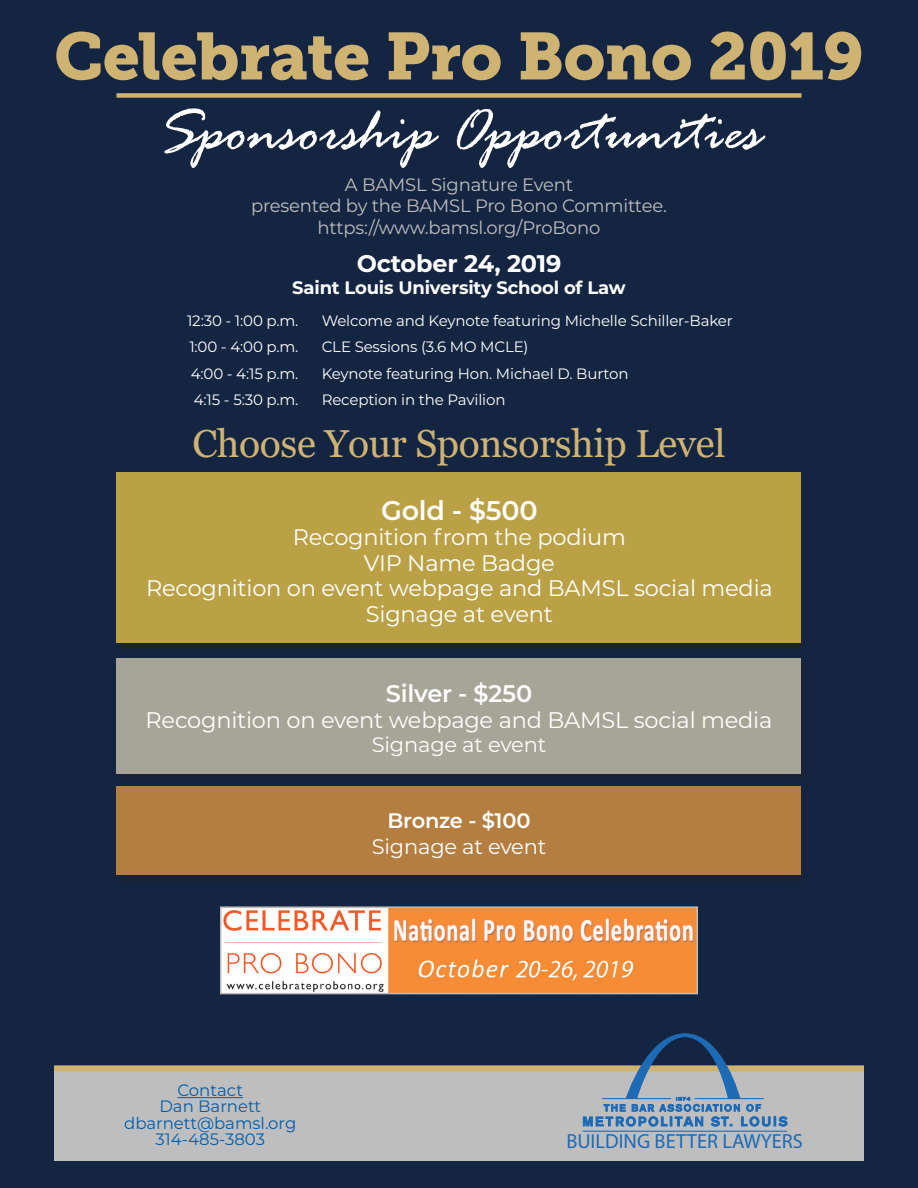
<style>
.page{position:relative;width:918px;height:1188px;background:#142542}
.page>*{position:absolute;margin:0;border:0;box-sizing:border-box;transform-origin:0 0}
.t1{font:66px "Museo Slab 900";letter-spacing:-.01em;color:#ceb373}
.t2{font:italic 63px "Rage";color:#fff}
.t3{font:39px "Georgia";letter-spacing:-.01em;color:#ceb373}
.t4{font:600 27px "Montserrat";letter-spacing:-.01em;color:#fff}
.t5{font:700 24px "Montserrat";letter-spacing:-.01em;color:#fff}
.t6{font:600 24px "Montserrat";letter-spacing:-.01em;color:#fff}
.t7{font:22.5px "Montserrat";letter-spacing:-.01em;color:#fff}
.t8{font:21px "Montserrat";letter-spacing:-.01em;color:#fff}
.t9{font:600 21px "Montserrat";letter-spacing:-.01em;color:#fff}
.t10{font:20.4px "Myriad Pro";color:#1d6ab5}
.t11{font:18px/21.3px "Montserrat";letter-spacing:-.01em;color:#bfbebe;text-align:center}
.t12{font:700 18px "Montserrat";letter-spacing:-.01em;color:#fff}
.t13{font:16.5px "Montserrat";color:#015dab}
.t14{font:15px "Montserrat";letter-spacing:-.01em;color:#fff}
</style>
<div class="page">
<div style="left:115px;top:787px;width:694px;height:98px;background:#182338"></div>
<div style="left:117px;top:787px;width:684px;height:88px;background:#b47e40"></div>
<div style="left:115px;top:473px;width:693px;height:180px;background:#182338"></div>
<div style="left:117px;top:472px;width:684px;height:171px;background:#baa145"></div>
<div style="left:115px;top:659px;width:694px;height:124px;background:#231f20;opacity:.35"></div>
<div style="left:117px;top:658px;width:684px;height:115px;background:#a6a597"></div>
<div style="left:117px;top:93px;width:684px;height:5px;background:#ceb373"></div>
<div style="left:54px;top:1070px;width:810px;height:91px;background:#bfbebe;border:2px solid #bfbebe"></div>
<div style="left:54px;top:1065px;width:810px;height:6px;background:#ceb373"></div>
<hr style="left:583px;top:1131px;width:204px;height:1px;background:#1c6ab5">
<svg style="left:583px;top:1033px;width:204px;height:94px"></svg>
<hr style="left:177px;top:1097px;width:66px;height:1px;background:#015dab">
<img style="left:223px;top:909px;width:472px;height:82px">
<div style="left:220px;top:906px;width:478px;height:88px;border:2px solid #bfbebe"></div>
<p class="t1" style="left:54px;top:18px;width:811px">Celebrate Pro Bono 2019</p>
<p class="t2" style="left:157px;top:98px;width:606px">Sponsorship Opportunities</p>
<p class="t11" style="left:251px;top:173px;width:417px">A BAMSL Signature Event<br>presented by the BAMSL Pro Bono Committee. https://www.bamsl.org/ProBono</p>
<p class="t5" style="left:357px;top:246px;width:206px">October 24, 2019</p>
<p class="t12" style="left:292px;top:274px;width:335px">Saint Louis University School of Law</p>
<p class="t14" style="left:187px;top:310px;width:113px">12:30 - 1:00 p.m.</p>
<p class="t14" style="left:322px;top:310px;width:413px">Welcome and Keynote featuring Michelle Schiller-Baker</p>
<p class="t14" style="left:189px;top:337px;width:110px">1:00 - 4:00 p.m.</p>
<p class="t14" style="left:322px;top:337px;width:208px">CLE Sessions (3.6 MO MCLE)</p>
<p class="t14" style="left:191px;top:363px;width:109px">4:00 - 4:15 p.m.</p>
<p class="t14" style="left:322px;top:363px;width:308px">Keynote featuring Hon. Michael D. Burton</p>
<p class="t14" style="left:194px;top:390px;width:106px">4:15 - 5:30 p.m.</p>
<p class="t14" style="left:322px;top:390px;width:185px">Reception in the Pavilion</p>
<p class="t3" style="left:192px;top:420px;width:535px">Choose Your Sponsorship Level</p>
<p class="t4" style="left:381px;top:491px;width:158px">Gold - $500</p>
<p class="t7" style="left:293px;top:522px;width:335px">Recognition from the podium</p>
<p class="t7" style="left:364px;top:547px;width:192px">VIP Name Badge</p>
<p class="t7" style="left:146px;top:573px;width:628px">Recognition on event webpage and BAMSL social media</p>
<p class="t7" style="left:366px;top:598px;width:188px">Signage at event</p>
<p class="t6" style="left:386px;top:677px;width:148px">Silver - $250</p>
<p class="t7" style="left:146px;top:704px;width:628px">Recognition on event webpage and BAMSL social media</p>
<p class="t8" style="left:372px;top:730px;width:176px">Signage at event</p>
<p class="t9" style="left:387px;top:806px;width:145px">Bronze - $100</p>
<p class="t8" style="left:372px;top:832px;width:176px">Signage at event</p>
<p class="t13" style="left:177px;top:1079px;width:67px">Contact</p>
<p class="t13" style="left:159px;top:1095px;width:103px">Dan Barnett</p>
<p class="t13" style="left:124px;top:1112px;width:174px">dbarnett@bamsl.org</p>
<p class="t13" style="left:155px;top:1128px;width:111px">314-485-3803</p>
<p class="t10" style="left:566px;top:1129px;width:238px">BUILDING BETTER LAWYERS</p>
</div>
